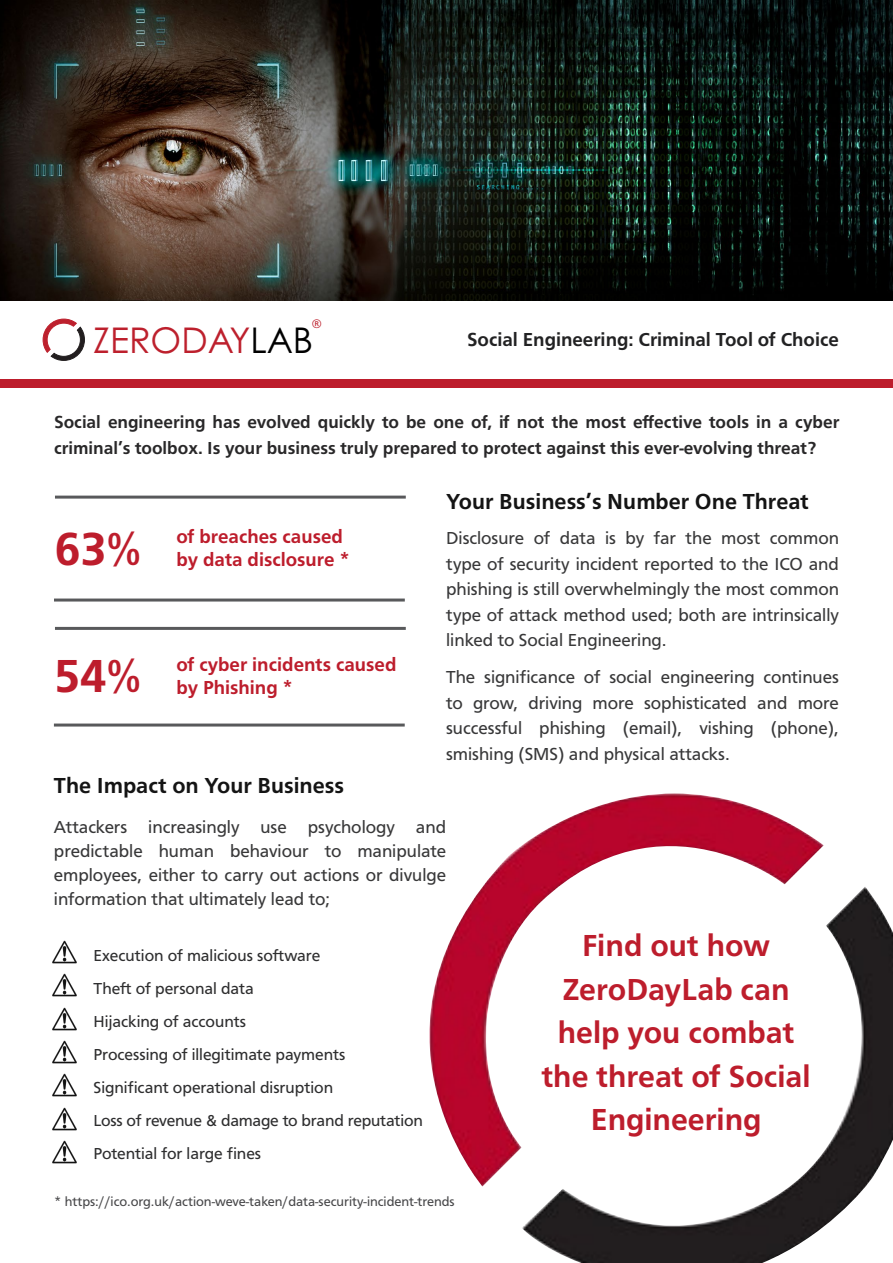
<style>
.page{position:relative;width:893px;height:1263px;background:#fff}
.page>*{position:absolute;margin:0;border:0;box-sizing:border-box;transform-origin:0 0}
.t1{font:700 48px "Carto Gothic Std";color:#bd1d2c}
.t2{font:35.4px "Century Gothic";color:#bd202d}
.t3{font:700 31.5px/43.5px "Carto Gothic Std";color:#bd1d2c;text-align:center}
.t4{font:700 22.5px "Carto Gothic Std";color:#141414}
.t5{font:700 19.5px/23.4px "Carto Gothic Std";color:#bd1d2c}
.t6{font:700 19.5px "Carto Gothic Std";color:#222223}
.t7{font:18px/25.5px "Carto Gothic Std";color:#383839;text-align:justify}
.t8{font:700 18px/25.5px "Carto Gothic Std";color:#292829}
.t9{font:16.5px/33px "Carto Gothic Std";letter-spacing:-.005em;color:#2e2e2f}
.t10{font:13.5px "Carto Gothic Std";color:#48484a}
.t11{font:12.75px "Carto Gothic Std";color:#bd202d}
.s1{color:#000}
</style>
<div class="page">
<img style="left:0;top:0;width:893px;height:300px">
<div style="left:0;top:379px;width:893px;height:8px;background:#bd1d2c"></div>
<svg style="left:43px;top:318px;width:42px;height:43px"></svg>
<img style="left:429px;top:793px;width:464px;height:470px">
<hr style="left:55px;top:496px;width:351px;height:3px;background:#58595b">
<hr style="left:54px;top:598px;width:351px;height:3px;background:#58595b">
<hr style="left:55px;top:627px;width:351px;height:3px;background:#58595b">
<hr style="left:54px;top:723px;width:351px;height:3px;background:#58595b">
<img style="left:52px;top:940px;width:25px;height:23px">
<img style="left:52px;top:974px;width:25px;height:23px">
<img style="left:52px;top:1007px;width:25px;height:23px">
<img style="left:52px;top:1040px;width:25px;height:23px">
<img style="left:52px;top:1074px;width:25px;height:23px">
<img style="left:52px;top:1107px;width:25px;height:23px">
<img style="left:52px;top:1140px;width:25px;height:23px">
<p class="t11" style="left:312px;top:317px;width:12px">®</p>
<h2 class="t2" style="left:93px;top:318px;width:221px">ZERODAY<span class="s1">LAB</span></h2>
<p class="t6" style="left:467px;top:328px;width:373px">Social Engineering: Criminal Tool of Choice</p>
<p class="t8" style="left:54px;top:409px;width:787px">Social engineering has evolved quickly to be one of, if not the most effective tools in a cyber criminal’s toolbox. Is your business truly prepared to protect against this ever-evolving threat?</p>
<h1 class="t1" style="left:55px;top:521px;width:88px">63%</h1>
<h1 class="t1" style="left:54px;top:649px;width:89px">54%</h1>
<p class="t5" style="left:176px;top:524px;width:175px">of breaches caused by data disclosure *</p>
<p class="t5" style="left:176px;top:652px;width:221px">of cyber incidents caused by Phishing *</p>
<p class="t4" style="left:446px;top:488px;width:364px">Your Business’s Number One Threat</p>
<p class="t7" style="left:446px;top:525px;width:394px">Disclosure of data is by far the most common type of security incident reported to the ICO and phishing is still overwhelmingly the most common type of attack method used; both are intrinsically linked to Social Engineering.</p>
<p class="t7" style="left:446px;top:664px;width:394px">The significance of social engineering continues to grow, driving more sophisticated and more successful phishing (email), vishing (phone), smishing (SMS) and physical attacks.</p>
<p class="t4" style="left:54px;top:773px;width:292px">The Impact on Your Business</p>
<p class="t7" style="left:54px;top:815px;width:394px;line-height:24px">Attackers increasingly use psychology and predictable human behaviour to manipulate employees, either to carry out actions or divulge information that ultimately lead to;</p>
<p class="t9" style="left:94px;top:939px;width:331px">Execution of malicious software<br>Theft of personal data<br>Hijacking of accounts<br>Processing of illegitimate payments<br>Significant operational disruption<br>Loss of revenue &amp; damage to brand reputation<br>Potential for large fines</p>
<p class="t10" style="left:54px;top:1194px;width:402px">* https://ico.org.uk/action-weve-taken/data-security-incident-trends</p>
<h3 class="t3" style="left:542px;top:924px;width:270px">Find out how<br>ZeroDayLab can help you combat the threat of Social<br>Engineering</h3>
</div>
